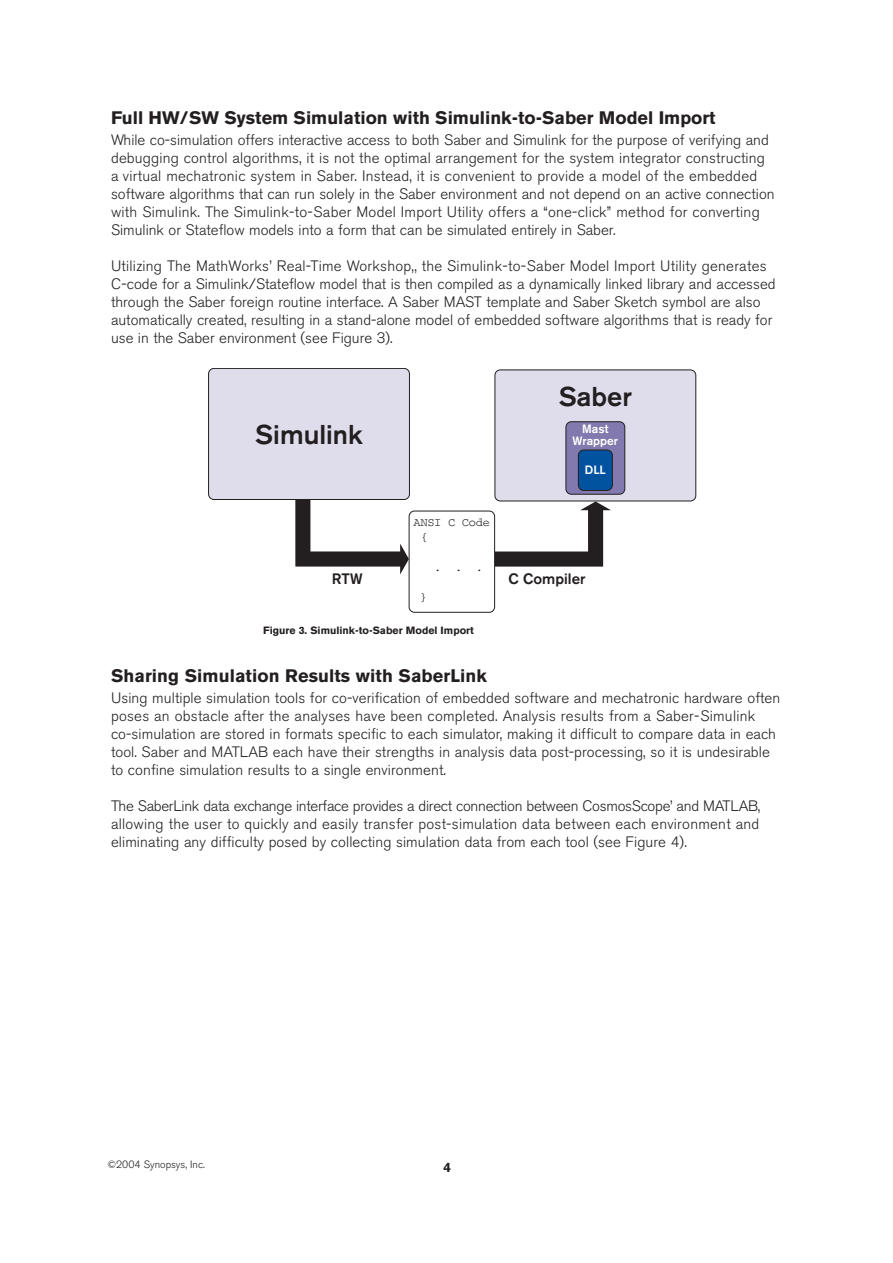
<style>
.page{position:relative;width:893px;height:1263px;background:#fff}
.page>*{position:absolute;margin:0;border:0;box-sizing:border-box;transform-origin:0 0}
.t1{font:500 27px "Akzidenz Grotesk BQ";color:#231f20}
.t2{font:700 18px "Akzidenz Grotesk BE";color:#231f20}
.t3{font:300 15px/18px "Akzidenz Grotesk BE";letter-spacing:.005em;color:#231f20}
.t4{font:500 15px "Akzidenz Grotesk BQ";color:#231f20}
.t5{font:700 13.5px "Akzidenz Grotesk BE";color:#231f20}
.t6{font:12px/15px "Courier";letter-spacing:-.025em;color:#231f20}
.t7{font:500 12px/12px "Akzidenz Grotesk BQ";color:#fff;text-align:center}
.t8{font:700 10.5px "Akzidenz Grotesk BE";color:#231f20}
.t9{font:300 10.5px "Akzidenz Grotesk BE";color:#231f20}
</style>
<div class="page">
<div style="left:495px;top:370px;width:201px;height:131px;background:#dfddeb;border-radius:5px"></div>
<div style="left:495px;top:369px;width:201px;height:132px;border:1px solid #231f20;border-radius:5px"></div>
<div style="left:209px;top:368px;width:200px;height:131px;background:#dfddeb;border-radius:5px"></div>
<div style="left:208px;top:368px;width:202px;height:132px;border:1px solid #231f20;border-radius:5px"></div>
<div style="left:409px;top:511px;width:86px;height:102px;border:1px solid #231f20;border-radius:5px"></div>
<svg style="left:495px;top:501px;width:116px;height:66px"></svg>
<svg style="left:295px;top:499px;width:114px;height:75px"></svg>
<div style="left:566px;top:422px;width:59px;height:72px;background:#827aae;border-radius:5px"></div>
<div style="left:566px;top:421px;width:59px;height:74px;border:1px solid #231f20;border-radius:5px"></div>
<div style="left:578px;top:450px;width:34px;height:40px;background:#0153a0;border-radius:5px"></div>
<div style="left:578px;top:450px;width:35px;height:41px;border:1px solid #231f20;border-radius:5px"></div>
<p class="t2" style="left:111px;top:110px;width:606px">Full HW/SW System Simulation with Simulink-to-Saber Model Import</p>
<p class="t3" style="left:111px;top:132px;width:665px">While co-simulation offers interactive access to both Saber and Simulink for the purpose of verifying and debugging control algorithms, it is not the optimal arrangement for the system integrator constructing a virtual mechatronic system in Saber. Instead, it is convenient to provide a model of the embedded software algorithms that can run solely in the Saber environment and not depend on an active connection with Simulink. The Simulink-to-Saber Model Import Utility offers a “one-click” method for converting Simulink or Stateflow models into a form that can be simulated entirely in Saber.</p>
<p class="t3" style="left:111px;top:258px;width:666px">Utilizing The MathWorks’ Real-Time Workshop‚, the Simulink-to-Saber Model Import Utility generates C-code for a Simulink/Stateflow model that is then compiled as a dynamically linked library and accessed through the Saber foreign routine interface. A Saber MAST template and Saber Sketch symbol are also automatically created, resulting in a stand-alone model of embedded software algorithms that is ready for use in the Saber environment (see Figure 3).</p>
<h1 class="t1" style="left:255px;top:425px;width:109px">Simulink</h1>
<h1 class="t1" style="left:559px;top:387px;width:75px">Saber</h1>
<p class="t7" style="left:572px;top:424px;width:47px">Mast<br>Wrapper</p>
<p class="t7" style="left:585px;top:465px;width:22px">DLL</p>
<p class="t6" style="left:420px;top:515px;width:71px;text-indent:-7px">ANSI C Code {</p>
<p class="t6" style="left:434px;top:560px;width:50px">. . .</p>
<p class="t6" style="left:420px;top:590px;width:9px">}</p>
<p class="t4" style="left:332px;top:573px;width:32px">RTW</p>
<p class="t4" style="left:509px;top:573px;width:78px">C Compiler</p>
<p class="t8" style="left:263px;top:626px;width:212px">Figure 3. Simulink-to-Saber Model Import</p>
<p class="t2" style="left:111px;top:668px;width:378px">Sharing Simulation Results with SaberLink</p>
<p class="t3" style="left:111px;top:690px;width:671px">Using multiple simulation tools for co-verification of embedded software and mechatronic hardware often poses an obstacle after the analyses have been completed. Analysis results from a Saber-Simulink co-simulation are stored in formats specific to each simulator, making it difficult to compare data in each tool. Saber and MATLAB each have their strengths in analysis data post-processing, so it is undesirable to confine simulation results to a single environment.</p>
<p class="t3" style="left:111px;top:798px;width:651px;text-align:justify">The SaberLink data exchange interface provides a direct connection between CosmosScope’ and MATLAB, allowing the user to quickly and easily transfer post-simulation data between each environment and eliminating any difficulty posed by collecting simulation data from each tool (see Figure 4).</p>
<p class="t9" style="left:107px;top:1160px;width:99px">©2004 Synopsys, Inc.</p>
<p class="t5" style="left:443px;top:1162px;width:9px">4</p>
</div>
